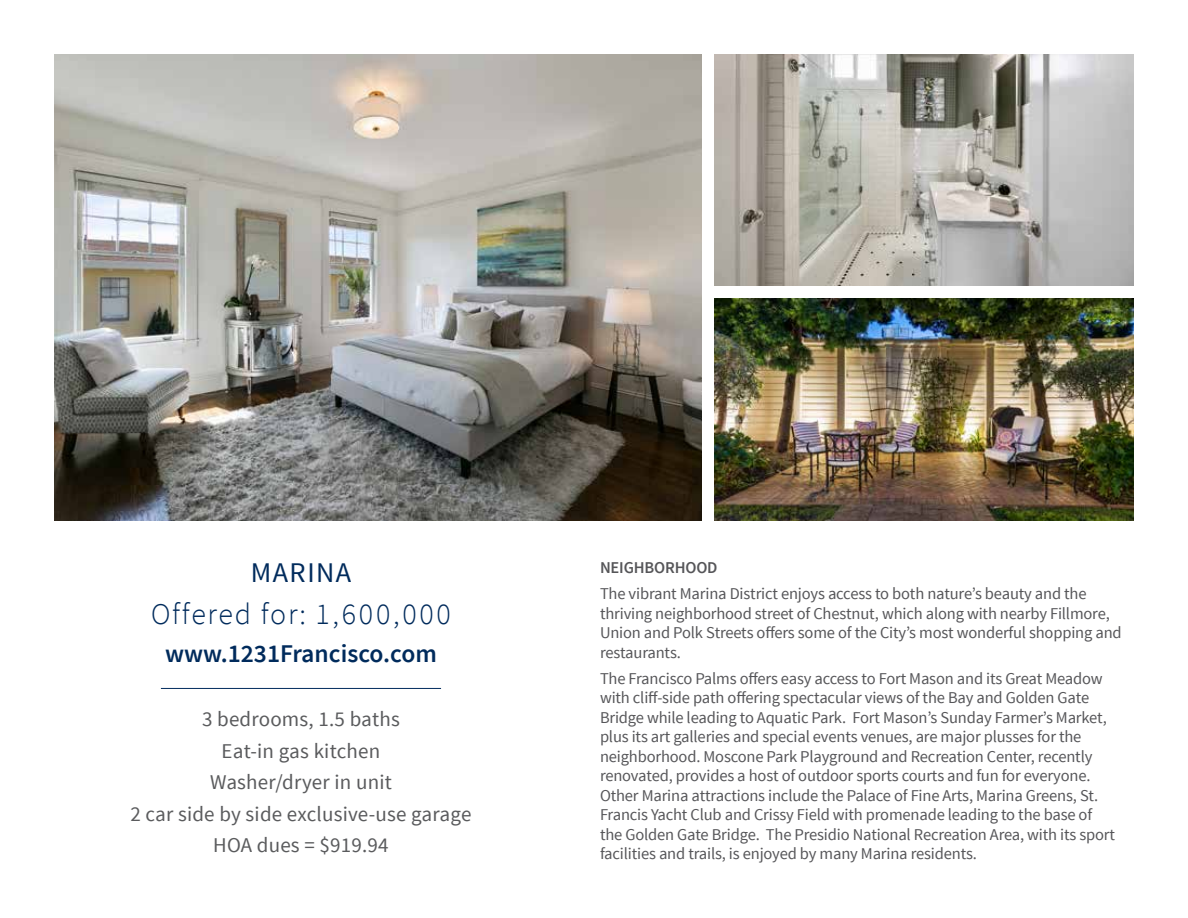
<style>
.page{position:relative;width:1188px;height:918px;background:#fff}
.page>*{position:absolute;margin:0;border:0;box-sizing:border-box;transform-origin:0 0}
.t1{font:300 30px "Source Sans Pro";letter-spacing:.06em;color:#002b5c}
.t2{font:28.5px "Source Sans Pro";letter-spacing:.05em;color:#002b5c}
.t3{font:600 25.5px "Source Sans Pro";color:#002b5c}
.t4{font:21px/31.5px "Source Sans Pro";letter-spacing:.01em;color:#5a5b5d;text-align:center}
.t5{font:16.5px/19.5px "Source Sans Pro";letter-spacing:-.01em;color:#565659}
.t6{font:600 16.5px "Source Sans Pro";letter-spacing:-.01em;color:#565659}
</style>
<div class="page">
<hr style="left:161px;top:688px;width:280px;height:1px;background:#002b5c">
<img style="left:54px;top:54px;width:648px;height:467px">
<img style="left:715px;top:298px;width:419px;height:223px">
<img style="left:715px;top:54px;width:419px;height:232px">
<h2 class="t2" style="left:251px;top:555px;width:102px">MARINA</h2>
<h1 class="t1" style="left:151px;top:596px;width:301px">Offered for: 1,600,000</h1>
<h3 class="t3" style="left:165px;top:637px;width:273px">www.1231Francisco.com</h3>
<p class="t4" style="left:130px;top:704px;width:342px">3 bedrooms, 1.5 baths<br>Eat-in gas kitchen<br>Washer/dryer in unit<br>2 car side by side exclusive-use garage<br>HOA dues = $919.94</p>
<p class="t6" style="left:600px;top:557px;width:119px">NEIGHBORHOOD</p>
<p class="t5" style="left:600px;top:584px;width:523px">The vibrant Marina District enjoys access to both nature’s beauty and the thriving neighborhood street of Chestnut, which along with nearby Fillmore, Union and Polk Streets offers some of the City’s most wonderful shopping and restaurants.</p>
<p class="t5" style="left:600px;top:669px;width:517px">The Francisco Palms offers easy access to Fort Mason and its Great Meadow with cliff-side path offering spectacular views of the Bay and Golden Gate Bridge while leading to Aquatic Park. Fort Mason’s Sunday Farmer’s Market, plus its art galleries and special events venues, are major plusses for the neighborhood. Moscone Park Playground and Recreation Center, recently renovated, provides a host of outdoor sports courts and fun for everyone.<br>Other Marina attractions include the Palace of Fine Arts, Marina Greens, St.<br>Francis Yacht Club and Crissy Field with promenade leading to the base of the Golden Gate Bridge. The Presidio National Recreation Area, with its sport facilities and trails, is enjoyed by many Marina residents.</p>
</div>
